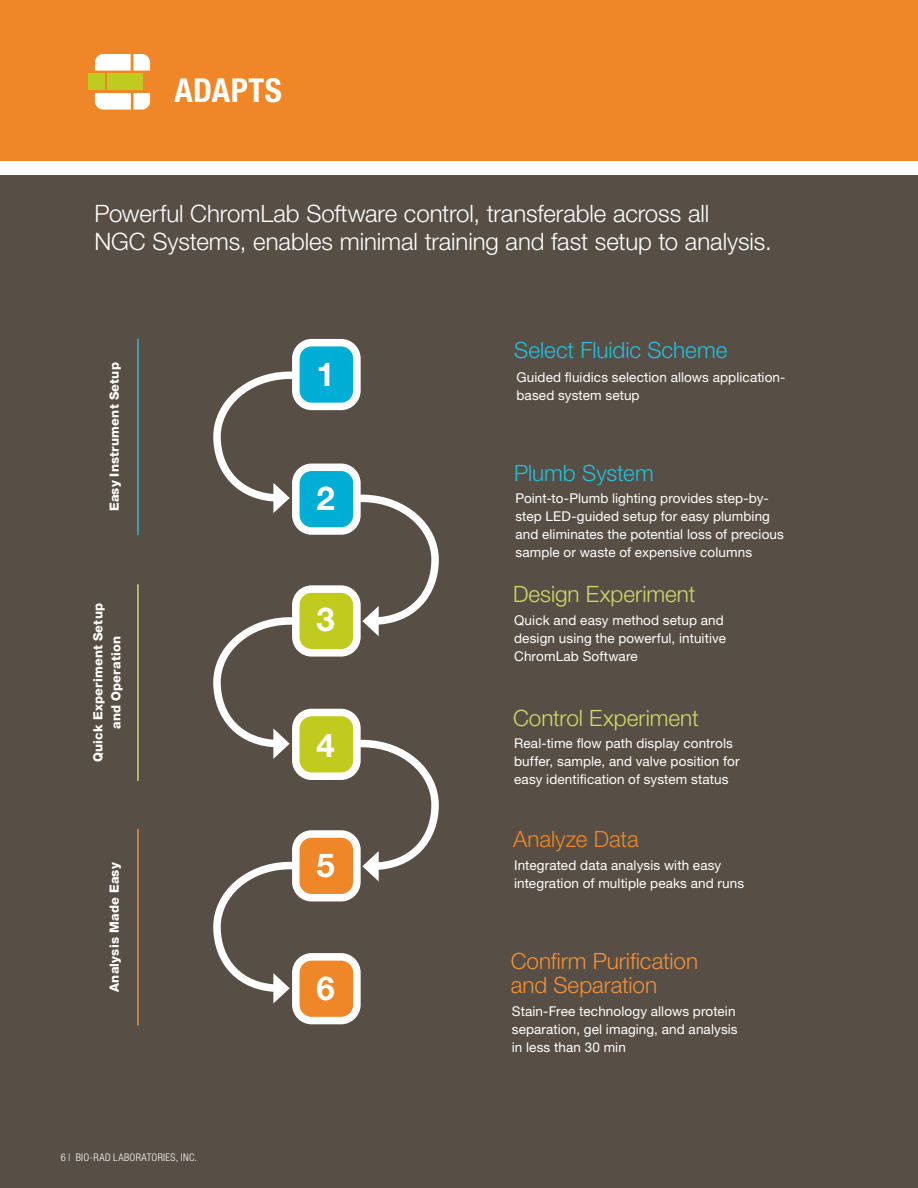
<style>
.page{position:relative;width:918px;height:1188px;background:#fff}
.page>*{position:absolute;margin:0;border:0;box-sizing:border-box;transform-origin:0 0}
.t1{font:700 33px "Helvetica Neue LT Std";color:#fff}
.t2{font:700 condensed 33px "Helvetica Neue LT Std";letter-spacing:.015em;color:#fff}
.t3{font:300 24px/28.5px "Helvetica Neue LT Std";letter-spacing:-.005em;color:#fff}
.t4{font:300 22.5px "Helvetica Neue LT Std";color:#d3d869}
.t5{font:300 22.5px/24px "Helvetica Neue LT Std";letter-spacing:-.005em;color:#f1913a}
.t6{font:300 22.5px "Helvetica Neue LT Std";letter-spacing:-.005em;color:#22c0df}
.t7{font:300 22.5px "Helvetica Neue LT Std";letter-spacing:-.005em;color:#ef8728}
.t8{font:13.5px/18px "Helvetica Neue LT Std";letter-spacing:.01em;color:#fff}
.t9{font:800 12.75px/18px "Helvetica Neue LT Std";letter-spacing:.015em;color:#fff;text-align:center}
.t10{font:300 condensed 10.5px "Helvetica Neue LT Std";letter-spacing:.035em;color:#fff}
</style>
<div class="page">
<div style="left:0;top:176px;width:918px;height:1012px;background:#574e45"></div>
<div style="left:0;top:0;width:918px;height:161px;background:#ef8728"></div>
<svg style="left:361px;top:494px;width:78px;height:142px"></svg>
<svg style="left:213px;top:371px;width:79px;height:142px"></svg>
<svg style="left:213px;top:617px;width:79px;height:142px"></svg>
<svg style="left:213px;top:861px;width:79px;height:142px"></svg>
<svg style="left:361px;top:739px;width:78px;height:142px"></svg>
<div style="left:296px;top:343px;width:61px;height:63px;background:#00add5;border-radius:16px"></div>
<div style="left:292px;top:339px;width:69px;height:71px;border:8px solid #fff;border-radius:16px"></div>
<div style="left:296px;top:467px;width:61px;height:64px;background:#00add5;border-radius:16px"></div>
<div style="left:292px;top:464px;width:69px;height:71px;border:8px solid #fff;border-radius:16px"></div>
<div style="left:296px;top:589px;width:61px;height:64px;background:#c1cb1f;border-radius:16px"></div>
<div style="left:292px;top:585px;width:69px;height:72px;border:8px solid #fff;border-radius:16px"></div>
<div style="left:296px;top:712px;width:61px;height:64px;background:#c1cb1f;border-radius:16px"></div>
<div style="left:292px;top:709px;width:69px;height:71px;border:8px solid #fff;border-radius:16px"></div>
<div style="left:296px;top:834px;width:61px;height:64px;background:#ef8728;border-radius:16px"></div>
<div style="left:292px;top:830px;width:69px;height:71px;border:8px solid #fff;border-radius:16px"></div>
<div style="left:296px;top:957px;width:61px;height:64px;background:#ef8728;border-radius:16px"></div>
<div style="left:292px;top:953px;width:69px;height:71px;border:8px solid #fff;border-radius:16px"></div>
<div style="left:88px;top:73px;width:17px;height:17px;background:#c1cb1f"></div>
<div style="left:107px;top:73px;width:36px;height:17px;background:#c1cb1f"></div>
<svg style="left:95px;top:54px;width:55px;height:17px"></svg>
<svg style="left:95px;top:93px;width:55px;height:17px"></svg>
<hr style="left:137px;top:339px;width:2px;height:196px;background:#22c0df">
<hr style="left:137px;top:584px;width:2px;height:197px;background:#d3d869">
<hr style="left:137px;top:829px;width:2px;height:197px;background:#f1913a">
<h1 class="t2" style="left:174px;top:70px;width:109px">ADAPTS</h1>
<h2 class="t3" style="left:94px;top:199px;width:679px">Powerful ChromLab Software control, transferable across all<br>NGC Systems, enables minimal training and fast setup to analysis.</h2>
<p class="t9" style="left:105px;top:511px;width:151px;rotate:-90deg">Easy Instrument Setup</p>
<p class="t9" style="left:89px;top:762px;width:160px;rotate:-90deg">Quick Experiment Setup and Operation</p>
<p class="t9" style="left:105px;top:992px;width:131px;rotate:-90deg">Analysis Made Easy</p>
<p class="t10" style="left:61px;top:1151px;width:138px">6 | BIO-RAD LABORATORIES, INC.</p>
<h1 class="t1" style="left:317px;top:354px;width:20px">1</h1>
<h1 class="t1" style="left:317px;top:478px;width:20px">2</h1>
<h1 class="t1" style="left:317px;top:599px;width:20px">3</h1>
<h1 class="t1" style="left:317px;top:725px;width:20px">4</h1>
<h1 class="t1" style="left:317px;top:845px;width:20px">5</h1>
<h1 class="t1" style="left:317px;top:968px;width:20px">6</h1>
<h3 class="t6" style="left:514px;top:336px;width:215px">Select Fluidic Scheme</h3>
<p class="t8" style="left:516px;top:368px;width:271px">Guided fluidics selection allows application&shy;based system setup</p>
<h3 class="t6" style="left:514px;top:459px;width:141px">Plumb System</h3>
<p class="t8" style="left:515px;top:489px;width:270px">Point-to-Plumb lighting provides step-by&shy;step LED-guided setup for easy plumbing and eliminates the potential loss of precious sample or waste of expensive columns</p>
<h3 class="t4" style="left:513px;top:581px;width:184px">Design Experiment</h3>
<p class="t8" style="left:514px;top:611px;width:213px">Quick and easy method setup and design using the powerful, intuitive<br>ChromLab Software</p>
<h3 class="t4" style="left:513px;top:704px;width:187px">Control Experiment</h3>
<p class="t8" style="left:514px;top:734px;width:227px">Real-time flow path display controls buffer, sample, and valve position for easy identification of system status</p>
<h3 class="t7" style="left:513px;top:826px;width:127px">Analyze Data</h3>
<p class="t8" style="left:514px;top:856px;width:232px">Integrated data analysis with easy integration of multiple peaks and runs</p>
<h3 class="t5" style="left:511px;top:949px;width:189px">Confirm Purification and Separation</h3>
<p class="t8" style="left:512px;top:1002px;width:227px">Stain-Free technology allows protein separation, gel imaging, and analysis in less than 30 min</p>
</div>
